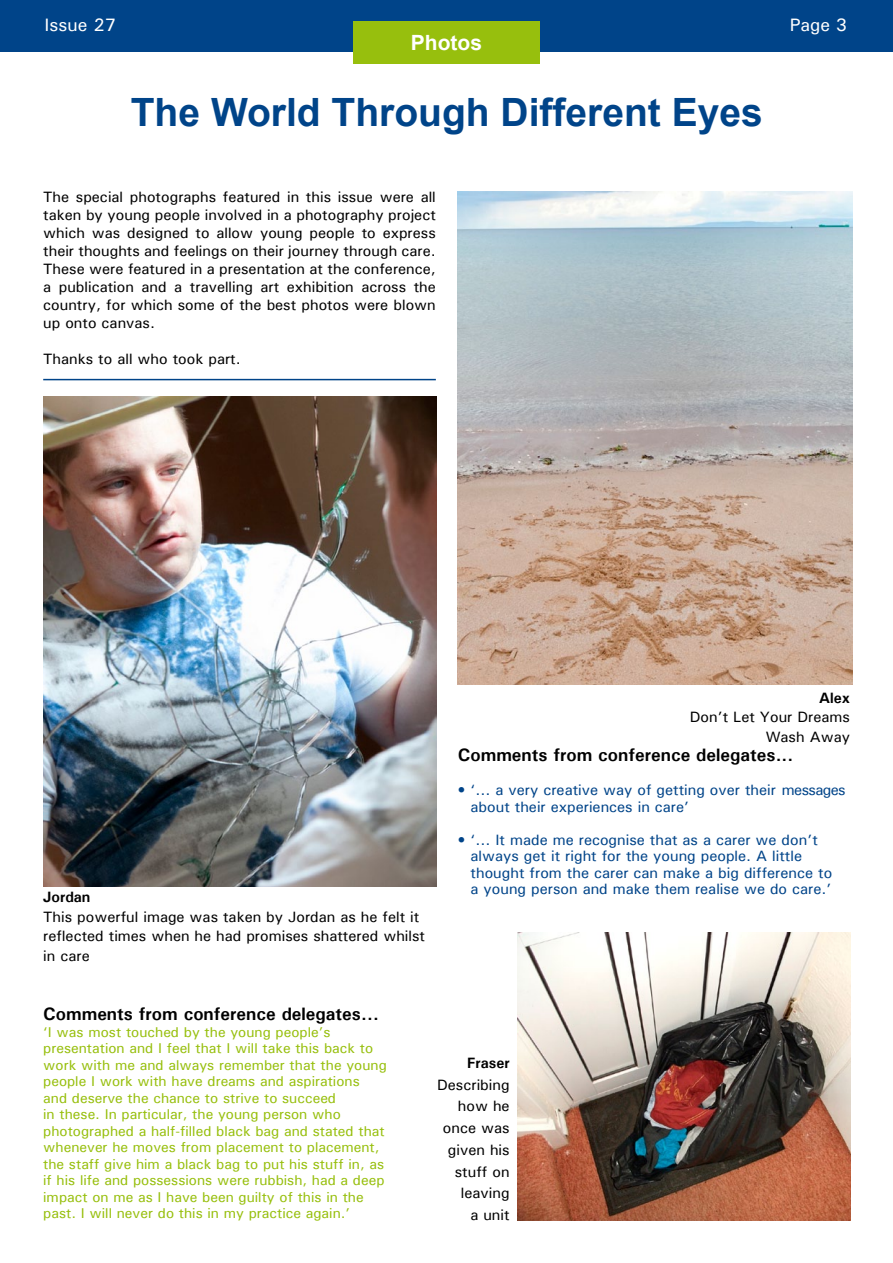
<style>
.page{position:relative;width:893px;height:1263px;background:#fff}
.page>*{position:absolute;margin:0;border:0;box-sizing:border-box;transform-origin:0 0}
.t1{font:700 39px "Arial";color:#004489}
.t2{font:700 21px "Arial";color:#fff}
.t3{font:700 18px "Univers";color:#000}
.t4{font:500 18px "Univers";color:#fff}
.t5{font:500 15px/18px "Univers";color:#000;text-align:right}
.t6{font:500 15px/16.5px "Univers";color:#004489}
.t7{font:700 15px "Univers";color:#000}
.t8{font:500 14.25px/16.5px "Univers";color:#97bf0d}
</style>
<div class="page">
<div style="left:0;top:0;width:893px;height:51px;background:#004489"></div>
<div style="left:353px;top:21px;width:186px;height:43px;background:#97bf0d"></div>
<hr style="left:43px;top:379px;width:393px;height:1px;background:#004489">
<img style="left:458px;top:191px;width:395px;height:494px">
<img style="left:43px;top:396px;width:393px;height:491px">
<img style="left:517px;top:933px;width:333px;height:287px">
<p class="t4" style="left:45px;top:13px;width:73px">Issue 27</p>
<p class="t4" style="left:790px;top:13px;width:59px">Page 3</p>
<h2 class="t2" style="left:411px;top:29px;width:73px">Photos</h2>
<h1 class="t1" style="left:131px;top:87px;width:633px">The World Through Different Eyes</h1>
<p class="t5" style="left:43px;top:187px;width:394px;text-align:justify">The special photographs featured in this issue were all taken by young people involved in a photography project which was designed to allow young people to express their thoughts and feelings on their journey through care.<br>These were featured in a presentation at the conference, a publication and a travelling art exhibition across the country, for which some of the best photos were blown up onto canvas.</p>
<p class="t5" style="left:43px;top:349px;width:199px">Thanks to all who took part.</p>
<p class="t7" style="left:43px;top:887px;width:49px">Jordan</p>
<p class="t5" style="left:43px;top:906px;width:383px;line-height:19.5px;text-align:left">This powerful image was taken by Jordan as he felt it reflected times when he had promises shattered whilst in care</p>
<p class="t7" style="left:819px;top:688px;width:32px">Alex</p>
<p class="t5" style="left:690px;top:707px;width:162px;line-height:19.5px">Don’t Let Your Dreams<br>Wash Away</p>
<p class="t3" style="left:458px;top:743px;width:337px">Comments from conference delegates...</p>
<p class="t6" style="left:471px;top:782px;width:377px;text-indent:-13px">• ‘... a very creative way of getting over their messages about their experiences in care’</p>
<p class="t6" style="left:471px;top:831px;width:363px;text-indent:-13px">• ‘... It made me recognise that as a carer we don’t always get it right for the young people. A little thought from the carer can make a big difference to a young person and make them realise we do care.’</p>
<p class="t3" style="left:43px;top:1002px;width:337px">Comments from conference delegates...</p>
<p class="t8" style="left:43px;top:1023px;width:345px">‘I was most touched by the young people’s presentation and I feel that I will take this back to work with me and always remember that the young people I work with have dreams and aspirations and deserve the chance to strive to succeed<br>in these. In particular, the young person who photographed a half-filled black bag and stated that whenever he moves from placement to placement, the staff give him a black bag to put his stuff in, as if his life and possessions were rubbish, had a deep impact on me as I have been guilty of this in the past. I will never do this in my practice again.’</p>
<p class="t7" style="left:467px;top:1053px;width:44px">Fraser</p>
<p class="t5" style="left:437px;top:1073px;width:74px;line-height:21.8px">Describing how he once was given his stuff on leaving<br>a unit</p>
</div>
